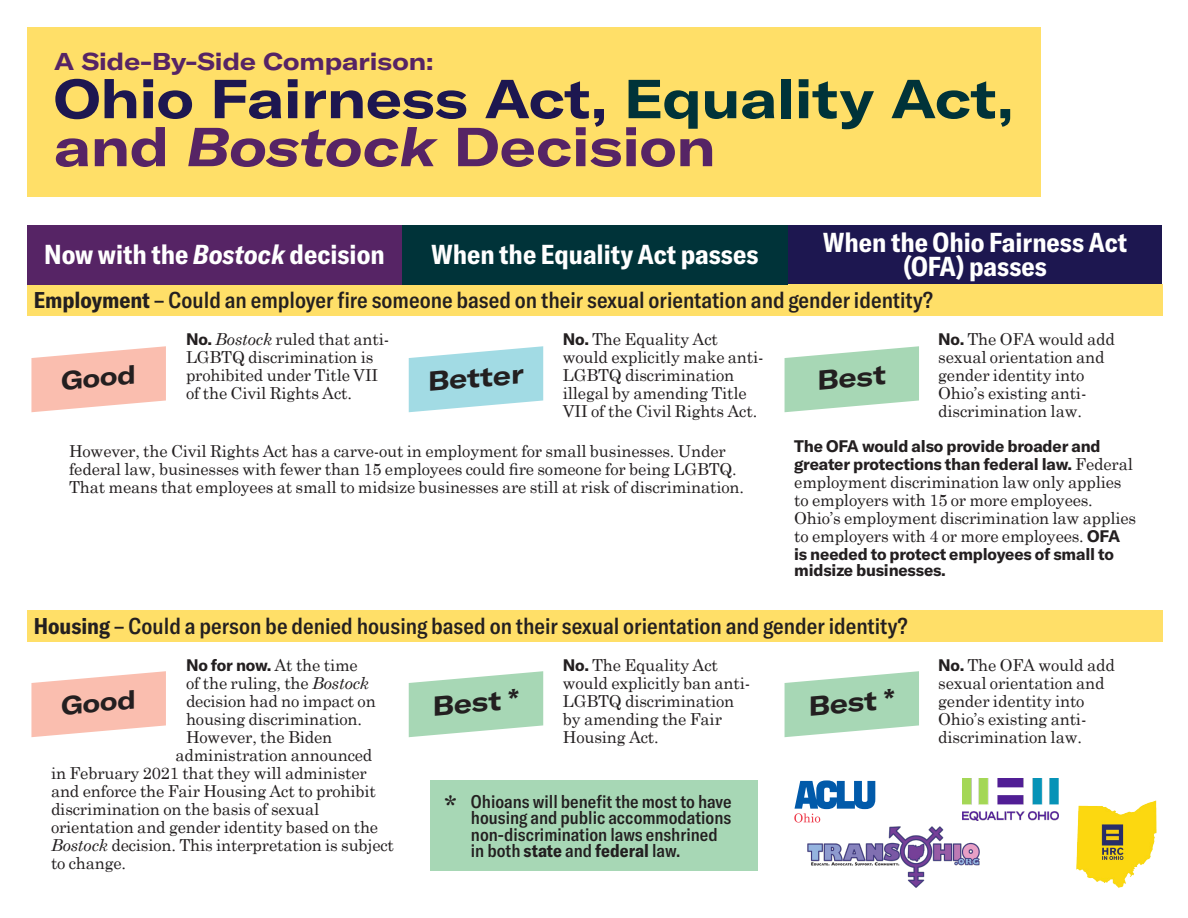
<style>
.page{position:relative;width:1188px;height:918px;background:#fff}
.page>*{position:absolute;margin:0;border:0;box-sizing:border-box;transform-origin:0 0}
.t1{font:700 expanded 54px/48px "GT America";color:#1d1750}
.t2{font:700 condensed 27px/24px "GT America";color:#fff;text-align:center}
.Footnote__paragraph{font:700 expanded 27px "GT America";color:#231f20}
.Footnote__paragraph-2{font:700 expanded 25.5px "GT America";color:#231f20}
.t3{font:700 expanded 24px "GT America";color:#562465}
.t4{font:500 condensed 22.5px "GT America";color:#231f20}
.t5{font:500 condensed 18px/16.5px "GT America";color:#231f20}
.t6{font:16.5px/18px "Century Schoolbook";letter-spacing:-.01em;color:#231f20}
.t7{font:700 16.5px "GT America";letter-spacing:-.01em;color:#231f20}
.s1{color:#003339}
.s2{color:#562465}
.s3{font-style:italic;color:#562465}
.s4{font-style:italic}
.s5{font-weight:700}
.s6{font-family:"GT America";font-weight:700}
.s7{font-family:"Century Schoolbook";font-weight:400}
.s8{font-family:"Century Schoolbook";font-weight:400;font-stretch:normal;font-size:27px}
</style>
<div class="page">
<div style="left:27px;top:27px;width:1013px;height:169px;background:#ffdf68"></div>
<svg style="left:794px;top:780px;width:81px;height:43px"></svg>
<img style="left:963px;top:779px;width:95px;height:42px">
<img style="left:1076px;top:800px;width:81px;height:88px">
<img style="left:807px;top:827px;width:172px;height:61px">
<div style="left:788px;top:225px;width:374px;height:59px;background:#1d1750"></div>
<div style="left:27px;top:284px;width:1135px;height:32px;background:#ffdf68"></div>
<div style="left:27px;top:611px;width:1135px;height:31px;background:#ffdf68"></div>
<div style="left:402px;top:225px;width:386px;height:59px;background:#003339"></div>
<div style="left:27px;top:225px;width:375px;height:59px;background:#562465"></div>
<svg style="left:31px;top:346px;width:135px;height:66px"></svg>
<svg style="left:31px;top:671px;width:135px;height:66px"></svg>
<svg style="left:409px;top:346px;width:134px;height:66px"></svg>
<svg style="left:785px;top:346px;width:134px;height:66px"></svg>
<svg style="left:785px;top:671px;width:134px;height:66px"></svg>
<svg style="left:409px;top:671px;width:134px;height:66px"></svg>
<div style="left:430px;top:780px;width:328px;height:91px;background:#a7d7b5"></div>
<p class="t3" style="left:54px;top:47px;width:381px">A Side-By-Side Comparison:</p>
<p class="t1" style="left:54px;top:74px;width:961px">Ohio Fairness Act, <span class="s1">Equality Act, </span><span class="s2">and</span> <span class="s3">Bostock</span> <span class="s2">Decision</span></p>
<p class="t2" style="left:44px;top:242px;width:342px">Now with the <span class="s4">Bostock</span> decision</p>
<p class="t2" style="left:431px;top:242px;width:329px">When the Equality Act passes</p>
<p class="t2" style="left:823px;top:230px;width:306px">When the Ohio Fairness Act (OFA) passes</p>
<p class="t4" style="left:34px;top:286px;width:901px"><span class="s5">Employment</span> – Could an employer fire someone based on their sexual orientation and gender identity?</p>
<p class="t6" style="left:563px;top:329px;width:202px"><span class="s6">No.</span> The Equality Act would explicitly make anti-<br>LGBTQ discrimination illegal by amending Title<br>VII of the Civil Rights Act.</p>
<p class="t6" style="left:938px;top:329px;width:178px"><span class="s6">No.</span> The OFA would add sexual orientation and gender identity into<br>Ohio’s existing anti&shy;discrimination law.</p>
<p class="t6" style="left:794px;top:435px;width:343px"><span class="s6">The OFA would also provide broader and greater protections than federal law.</span> Federal employment discrimination law only applies to employers with 15 or more employees.<br>Ohio’s employment discrimination law applies to employers with 4 or more employees. <span class="s6">OFA is needed to protect employees of small to</span></p>
<p class="t7" style="left:794px;top:560px;width:153px">midsize businesses.</p>
<p class="t6" style="left:186px;top:329px;width:205px"><span class="s6">No.</span> <span class="s4">Bostock</span> ruled that anti-<br>LGBTQ discrimination is prohibited under Title VII of the Civil Rights Act.</p>
<p class="Footnote__paragraph-2" style="left:59px;top:365px;width:76px;rotate:-5deg">Good</p>
<p class="Footnote__paragraph" style="left:426px;top:365px;width:97px;rotate:-5deg">Better</p>
<p class="Footnote__paragraph" style="left:815px;top:364px;width:70px;rotate:-5deg">Best</p>
<p class="t6" style="left:69px;top:441px;width:677px">However, the Civil Rights Act has a carve-out in employment for small businesses. Under federal law, businesses with fewer than 15 employees could fire someone for being LGBTQ.<br>That means that employees at small to midsize businesses are still at risk of discrimination.</p>
<p class="t4" style="left:34px;top:613px;width:875px"><span class="s5">Housing</span> – Could a person be denied housing based on their sexual orientation and gender identity?</p>
<p class="t7" style="left:186px;top:655px;width:173px">No for now. <span class="s7">At the time</span></p>
<p class="t6" style="left:186px;top:673px;width:185px">of the ruling, the <span class="s4">Bostock</span></p>
<p class="t6" style="left:186px;top:691px;width:191px">decision had no impact on</p>
<p class="t6" style="left:186px;top:709px;width:178px">housing discrimination.</p>
<p class="t6" style="left:186px;top:727px;width:148px">However, the Biden</p>
<p class="t6" style="left:176px;top:745px;width:198px">administration announced</p>
<p class="t6" style="left:51px;top:763px;width:317px">in February 2021 that they will administer</p>
<p class="t6" style="left:51px;top:781px;width:327px">and enforce the Fair Housing Act to prohibit</p>
<p class="t6" style="left:51px;top:799px;width:270px">discrimination on the basis of sexual</p>
<p class="t6" style="left:51px;top:817px;width:329px">orientation and gender identity based on the</p>
<p class="t6" style="left:51px;top:835px;width:345px"><span class="s4">Bostock</span> decision. This interpretation is subject</p>
<p class="t6" style="left:51px;top:853px;width:77px">to change.</p>
<p class="Footnote__paragraph-2" style="left:59px;top:690px;width:76px;rotate:-5deg">Good</p>
<p class="t6" style="left:563px;top:655px;width:189px"><span class="s6">No.</span> The Equality Act would explicitly ban anti-<br>LGBTQ discrimination by amending the Fair<br>Housing Act.</p>
<p class="Footnote__paragraph" style="left:431px;top:689px;width:88px;rotate:-5deg">Best *</p>
<p class="Footnote__paragraph" style="left:806px;top:689px;width:88px;rotate:-5deg">Best *</p>
<p class="t5" style="left:471px;top:793px;width:262px;text-indent:-27px"><span class="s8">*</span> Ohioans will benefit the most to have housing and public accommodations non-discrimination laws enshrined in both <span class="s5">state</span> and <span class="s5">federal</span> law.</p>
<p class="t6" style="left:938px;top:655px;width:178px"><span class="s6">No.</span> The OFA would add sexual orientation and gender identity into<br>Ohio’s existing anti&shy;discrimination law.</p>
</div>
